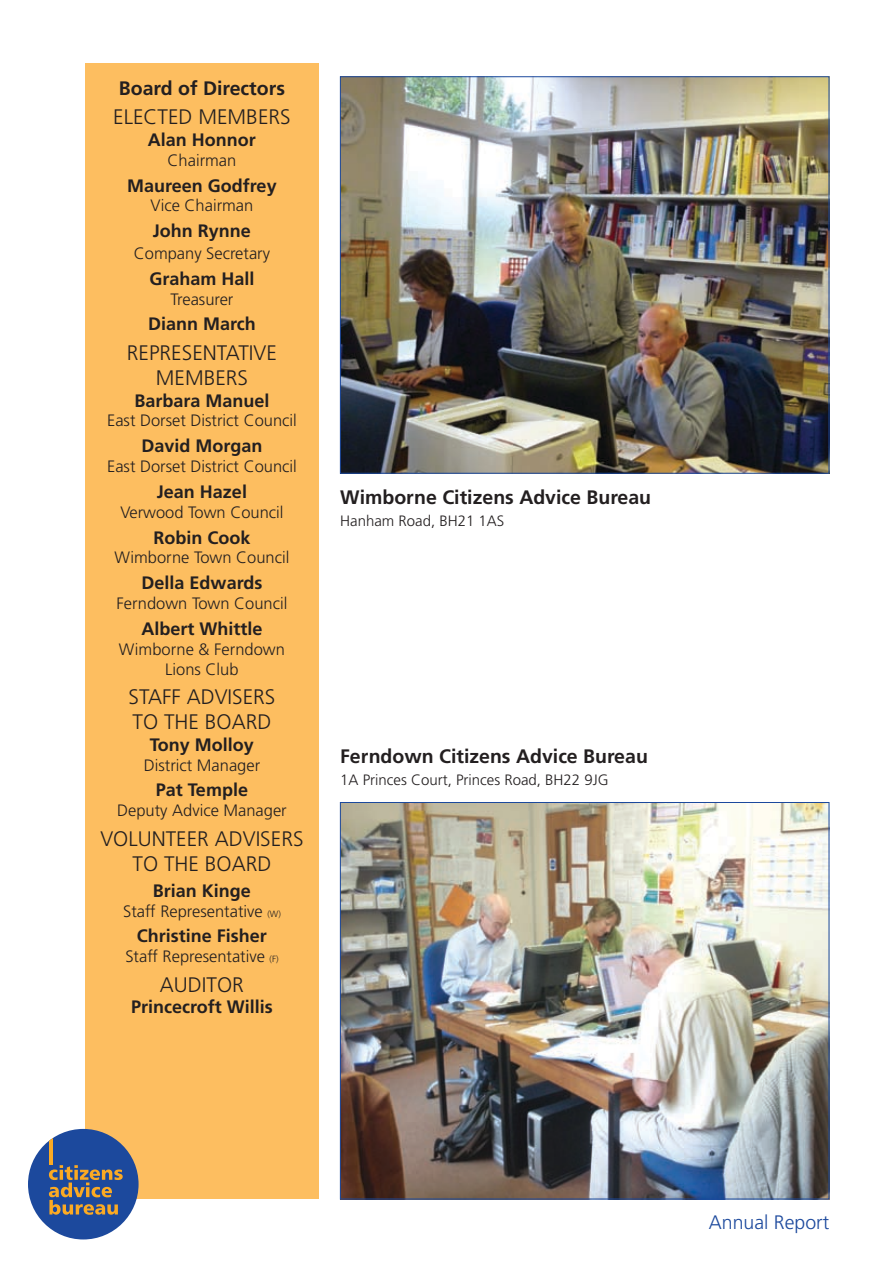
<style>
.page{position:relative;width:893px;height:1263px;background:#fff}
.page>*{position:absolute;margin:0;border:0;box-sizing:border-box;transform-origin:0 0}
.t1{font:300 21px/25.2px "Frutiger LT";color:#231f20;text-align:center}
.t2{font:700 19.5px "Frutiger LT";color:#231f20}
.t3{font:300 19.5px "Frutiger LT";color:#1c499d}
.t4{font:700 18px "Frutiger LT";color:#231f20}
.t5{font:300 16.5px/19.8px "Frutiger LT";color:#231f20;text-align:center}
.t6{font:300 15px "Frutiger LT";color:#231f20}
.s1{font-size:9px}
</style>
<div class="page">
<div style="left:85px;top:64px;width:234px;height:1135px;background:#fdbe60"></div>
<div style="left:28px;top:1129px;width:111px;height:110px;background:#1c499d;border-radius:50%"></div>
<hr style="left:50px;top:1129px;width:3px;height:36px;background:#fbaa23">
<svg style="left:49px;top:1165px;width:74px;height:50px"></svg>
<img style="left:342px;top:79px;width:485px;height:392px">
<img style="left:342px;top:804px;width:485px;height:393px">
<p class="t2" style="left:119px;top:77px;width:168px">Board of Directors</p>
<p class="t1" style="left:113px;top:105px;width:179px">ELECTED MEMBERS</p>
<p class="t4" style="left:148px;top:129px;width:110px">Alan Honnor</p>
<p class="t5" style="left:168px;top:150px;width:70px">Chairman</p>
<p class="t4" style="left:127px;top:175px;width:151px">Maureen Godfrey</p>
<p class="t5" style="left:151px;top:196px;width:104px">Vice Chairman</p>
<p class="t4" style="left:153px;top:220px;width:100px">John Rynne</p>
<p class="t5" style="left:134px;top:243px;width:138px">Company Secretary</p>
<p class="t4" style="left:149px;top:268px;width:107px">Graham Hall</p>
<p class="t5" style="left:170px;top:289px;width:64px">Treasurer</p>
<p class="t4" style="left:148px;top:314px;width:109px">Diann March</p>
<p class="t1" style="left:127px;top:340px;width:152px">REPRESENTATIVE<br>MEMBERS</p>
<p class="t4" style="left:134px;top:390px;width:137px">Barbara Manuel</p>
<p class="t5" style="left:107px;top:411px;width:191px">East Dorset District Council</p>
<p class="t4" style="left:141px;top:435px;width:123px">David Morgan</p>
<p class="t5" style="left:107px;top:457px;width:191px">East Dorset District Council</p>
<p class="t4" style="left:157px;top:481px;width:92px">Jean Hazel</p>
<p class="t5" style="left:120px;top:502px;width:165px">Verwood Town Council</p>
<p class="t4" style="left:153px;top:527px;width:99px">Robin Cook</p>
<p class="t5" style="left:115px;top:548px;width:176px">Wimborne Town Council</p>
<p class="t4" style="left:142px;top:572px;width:122px">Della Edwards</p>
<p class="t5" style="left:117px;top:594px;width:172px">Ferndown Town Council</p>
<p class="t4" style="left:141px;top:618px;width:123px">Albert Whittle</p>
<p class="t5" style="left:119px;top:639px;width:168px">Wimborne &amp; Ferndown<br>Lions Club</p>
<p class="t1" style="left:129px;top:684px;width:148px;text-align:left">STAFF ADVISERS<br>TO THE BOARD</p>
<p class="t4" style="left:150px;top:734px;width:106px">Tony Molloy</p>
<p class="t5" style="left:144px;top:755px;width:118px">District Manager</p>
<p class="t4" style="left:156px;top:780px;width:94px">Pat Temple</p>
<p class="t5" style="left:117px;top:801px;width:171px">Deputy Advice Manager</p>
<p class="t1" style="left:100px;top:826px;width:205px">VOLUNTEER ADVISERS<br>TO THE BOARD</p>
<p class="t4" style="left:153px;top:880px;width:100px">Brian Kinge</p>
<p class="t5" style="left:123px;top:901px;width:159px">Staff Representative <span class="s1">(W)</span></p>
<p class="t4" style="left:137px;top:926px;width:132px">Christine Fisher</p>
<p class="t5" style="left:125px;top:947px;width:155px">Staff Representative <span class="s1">(F)</span></p>
<p class="t1" style="left:160px;top:972px;width:86px">AUDITOR</p>
<p class="t4" style="left:131px;top:996px;width:143px">Princecroft Willis</p>
<p class="t2" style="left:340px;top:485px;width:312px">Wimborne Citizens Advice Bureau</p>
<p class="t6" style="left:340px;top:512px;width:166px">Hanham Road, BH21 1AS</p>
<p class="t2" style="left:340px;top:744px;width:309px">Ferndown Citizens Advice Bureau</p>
<p class="t6" style="left:340px;top:771px;width:270px">1A Princes Court, Princes Road, BH22 9JG</p>
<p class="t3" style="left:709px;top:1211px;width:122px">Annual Report</p>
</div>
